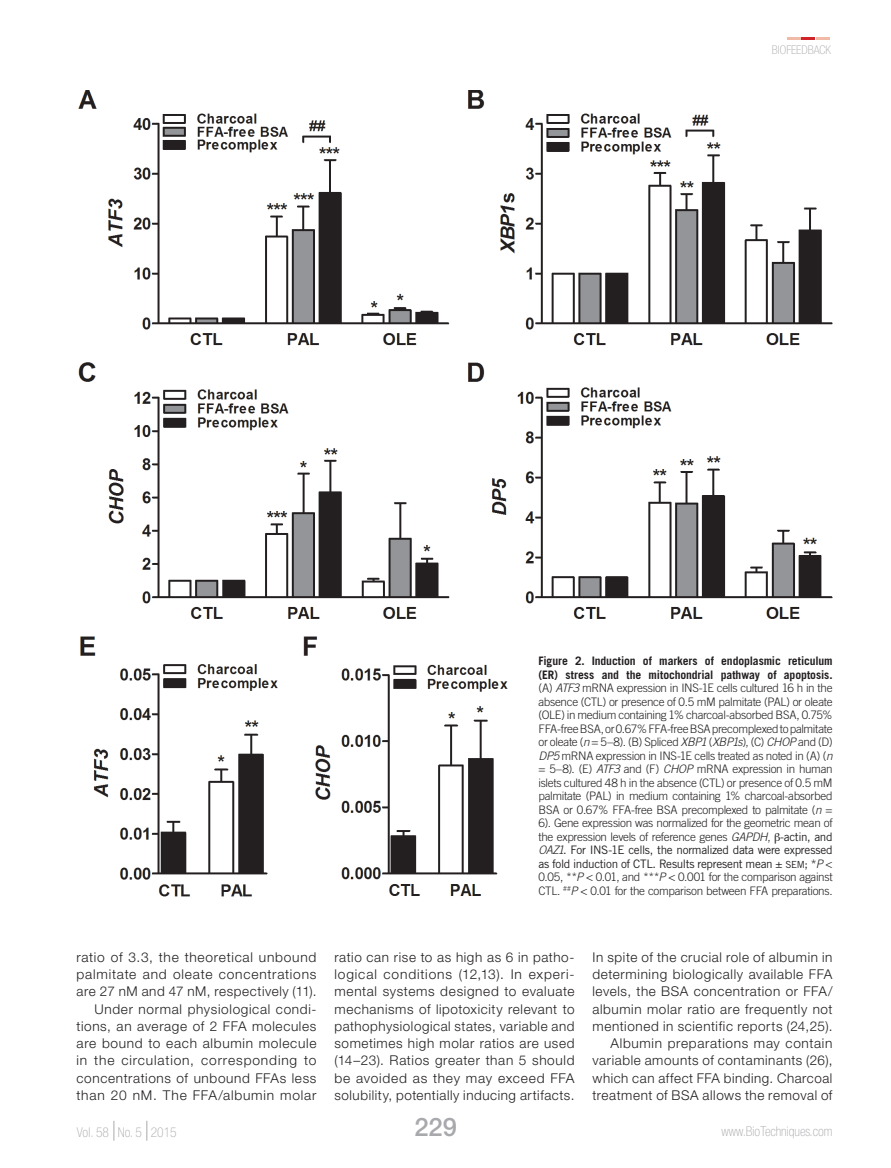
<style>
.page{position:relative;width:891px;height:1168px;background:#fff}
.page>*{position:absolute;margin:0;border:0;box-sizing:border-box;transform-origin:0 0}
.t1{font:500 25.5px "Helvetica Neue LT Std";color:#a8a9ad}
.Redesign__body_text{font:300 13.5px/17.2px "Helvetica Neue LT Std";letter-spacing:.045em;color:#231f20;text-align:justify}
.t2{font:100 condensed 13.5px "Helvetica Neue LT Std";color:#a8a9ad}
.t3{font:100 condensed 12px "Helvetica Neue LT Std";color:#a8a9ad}
.Redesign__caption{font:300 11.7px/13.5px "Trade Gothic LT Std";letter-spacing:-.025em;color:#231f20;text-align:justify}
.s1{font-weight:700}
.s2{font-style:italic}
.s3{font-weight:400}
.s4{font-weight:400;font-size:9.75px}
.s5{color:#fff}
</style>
<div class="page">
<svg style="left:787px;top:38px;width:43px;height:2px"></svg>
<svg style="left:146px;top:1120px;width:1px;height:20px"></svg>
<svg style="left:114px;top:1121px;width:1px;height:19px"></svg>
<img style="left:78px;top:90px;width:755px;height:807px">
<svg style="left:775px;top:832px;width:5px;height:11px"></svg>
<p class="t3" style="left:772px;top:43px;width:61px">BIOFEEDBACK</p>
<p class="Redesign__caption" style="left:538px;top:654px;width:296px"><span class="s1">Figure 2. Induction of markers of endoplasmic reticulum (ER) stress and the mitochondrial pathway of apoptosis. </span>(A) <span class="s2">ATF3</span> mRNA expression in INS-1E cells cultured 16 h in the absence (CTL) or presence of 0.5 mM palmitate (PAL) or oleate (OLE) in medium containing 1% charcoal-absorbed BSA, 0.75% FFA-free BSA, or 0.67% FFA-free BSA precomplexed to palmitate or oleate (<span class="s2">n</span> = 5–8). (B) Spliced <span class="s2">XBP1</span> (<span class="s2">XBP1s</span>), (C) <span class="s2">CHOP</span> and (D)<br><span class="s2">DP5</span> mRNA expression in INS-1E cells treated as noted in (A) (<span class="s2">n </span>= 5–8). (E) <span class="s2">ATF3</span> and (F) <span class="s2">CHOP</span> mRNA expression in human islets cultured 48 h in the absence (CTL) or presence of 0.5 mM palmitate (PAL) in medium containing 1% charcoal-absorbed BSA or 0.67% FFA-free BSA precomplexed to palmitate (<span class="s2">n</span> = 6). Gene expression was normalized for the geometric mean of the expression levels of reference genes <span class="s2">GAPDH</span>, <span class="s3">-actin, and </span><span class="s2">OAZ1</span><span class="s3">. For INS-1E cells, the normalized data were expressed as fold induction of CTL. Results represent mean ±</span> <span class="s4">SEM</span><span class="s3">; *</span><span class="s2">P</span> &lt; 0.05, **<span class="s2">P</span> &lt; 0.01, and ***<span class="s2">P</span> &lt; 0.001 for the comparison against CTL. <sup>##</sup><span class="s2">P</span> &lt; 0.01 for the comparison between FFA preparations.</p>
<p class="Redesign__body_text" style="left:76px;top:948px;width:242px">ratio of 3.3, the theoretical unbound palmitate and oleate concentrations are 27 nM and 47 nM, respectively (11).</p>
<p class="Redesign__body_text" style="left:76px;top:1000px;width:242px;text-indent:18px">Under normal physiological condi&shy;tions, an average of 2 FFA molecules are bound to each albumin molecule in the circulation, corresponding to concentrations of unbound FFAs less than 20 nM. The FFA/albumin molar</p>
<p class="Redesign__body_text" style="left:334px;top:948px;width:242px">ratio can rise to as high as 6 in patho&shy;logical conditions (12,13). In experi&shy;mental systems designed to evaluate mechanisms of lipotoxicity relevant to pathophysiological states, variable and sometimes high molar ratios are used (14–23). Ratios greater than 5 should be avoided as they may exceed FFA solubility, potentially inducing artifacts.</p>
<p class="Redesign__body_text" style="left:592px;top:948px;width:242px">In spite of the crucial role of albumin in determining biologically available FFA levels, the BSA concentration or FFA/ albumin molar ratio are frequently not mentioned in scientific reports (24,25).</p>
<p class="Redesign__body_text" style="left:592px;top:1034px;width:242px;text-indent:18px">Albumin preparations may contain variable amounts of contaminants (26), which can affect FFA binding. Charcoal treatment of BSA allows the removal of</p>
<p class="t2" style="left:77px;top:1124px;width:101px">Vol. 58 <span class="s5">|</span> No. 5 <span class="s5">|</span> 2015</p>
<p class="t1" style="left:414px;top:1111px;width:44px">229</p>
<p class="t2" style="left:722px;top:1123px;width:112px">www.BioTechniques.com</p>
</div>
